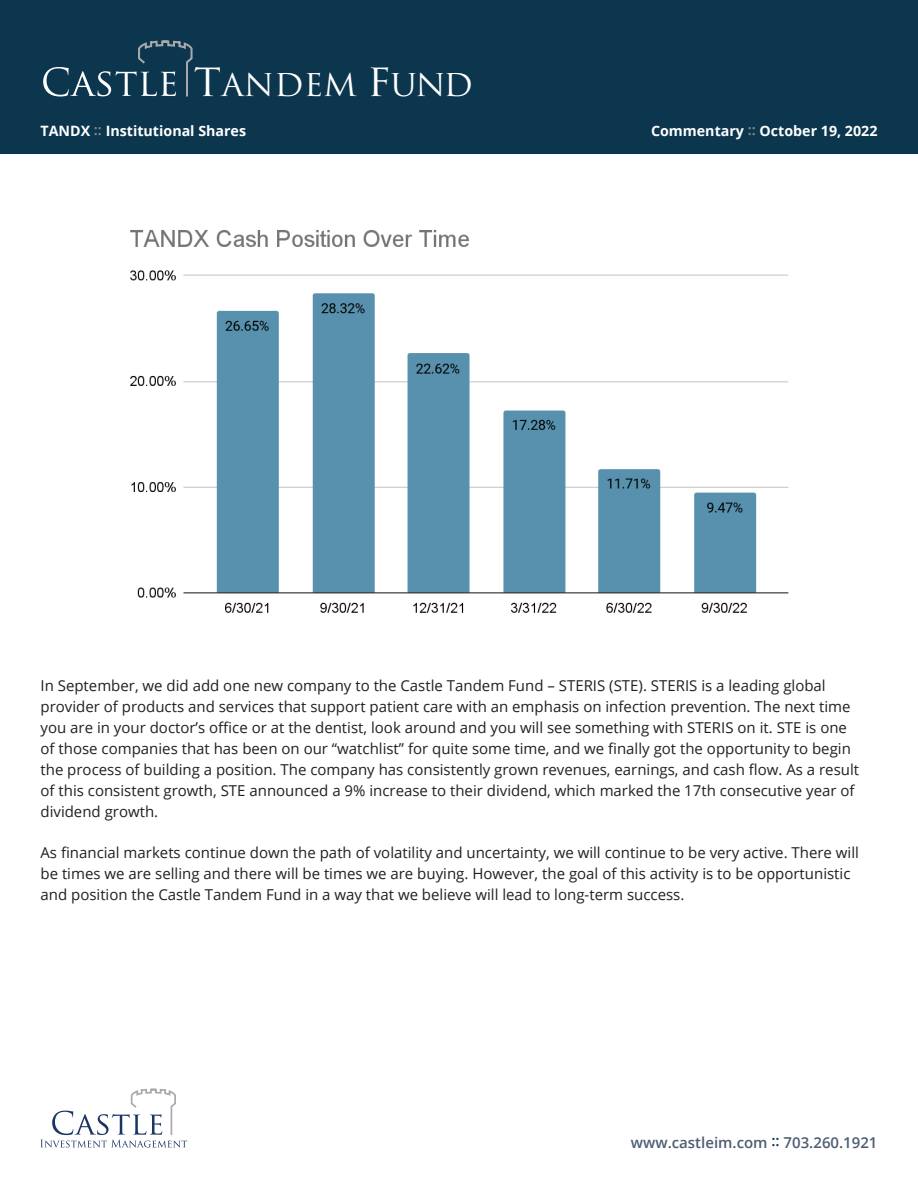
<style>
.page{position:relative;width:918px;height:1188px;background:#fff}
.page>*{position:absolute;margin:0;border:0;box-sizing:border-box;transform-origin:0 0}
.t1{font:30.6px "Trajan";color:#fff;scale:1.05 1}
.body{font:15px/21px "Open Sans";color:#231f20}
.t2{font:600 15px "Open Sans";color:#4d5d72}
.t3{font:700 14.25px "Open Sans";color:#fff}
.s1{font-size:37.8px}
.s2{color:#808285}
.s3{color:#0b364e}
</style>
<div class="page">
<svg style="left:41px;top:1089px;width:146px;height:59px"></svg>
<div style="left:0;top:0;width:918px;height:154px;background:#0b364e"></div>
<svg style="left:43px;top:40px;width:150px;height:57px"></svg>
<img style="left:130px;top:230px;width:659px;height:383px">
<h1 class="t1" style="left:194px;top:67px;width:267px"><span class="s1">T</span>ANDEM <span class="s1">F</span>UND</h1>
<p class="t3" style="left:40px;top:121px;width:207px">TANDX <span class="s2">::</span> Institutional Shares</p>
<p class="t3" style="left:651px;top:121px;width:228px">Commentary <span class="s2">::</span> October 19, 2022</p>
<p class="body" style="left:40px;top:675px;width:820px">In September, we did add one new company to the Castle Tandem Fund – STERIS (STE). STERIS is a leading global provider of products and services that support patient care with an emphasis on infection prevention. The next time you are in your doctor’s office or at the dentist, look around and you will see something with STERIS on it. STE is one of those companies that has been on our “watchlist” for quite some time, and we finally got the opportunity to begin the process of building a position. The company has consistently grown revenues, earnings, and cash flow. As a result of this consistent growth, STE announced a 9% increase to their dividend, which marked the 17th consecutive year of dividend growth.</p>
<p class="body" style="left:40px;top:842px;width:820px">As financial markets continue down the path of volatility and uncertainty, we will continue to be very active. There will be times we are selling and there will be times we are buying. However, the goal of this activity is to be opportunistic and position the Castle Tandem Fund in a way that we believe will lead to long-term success.</p>
<p class="t2" style="left:631px;top:1132px;width:248px">www.castleim.com <span class="s3">::</span> 703.260.1921</p>
</div>
